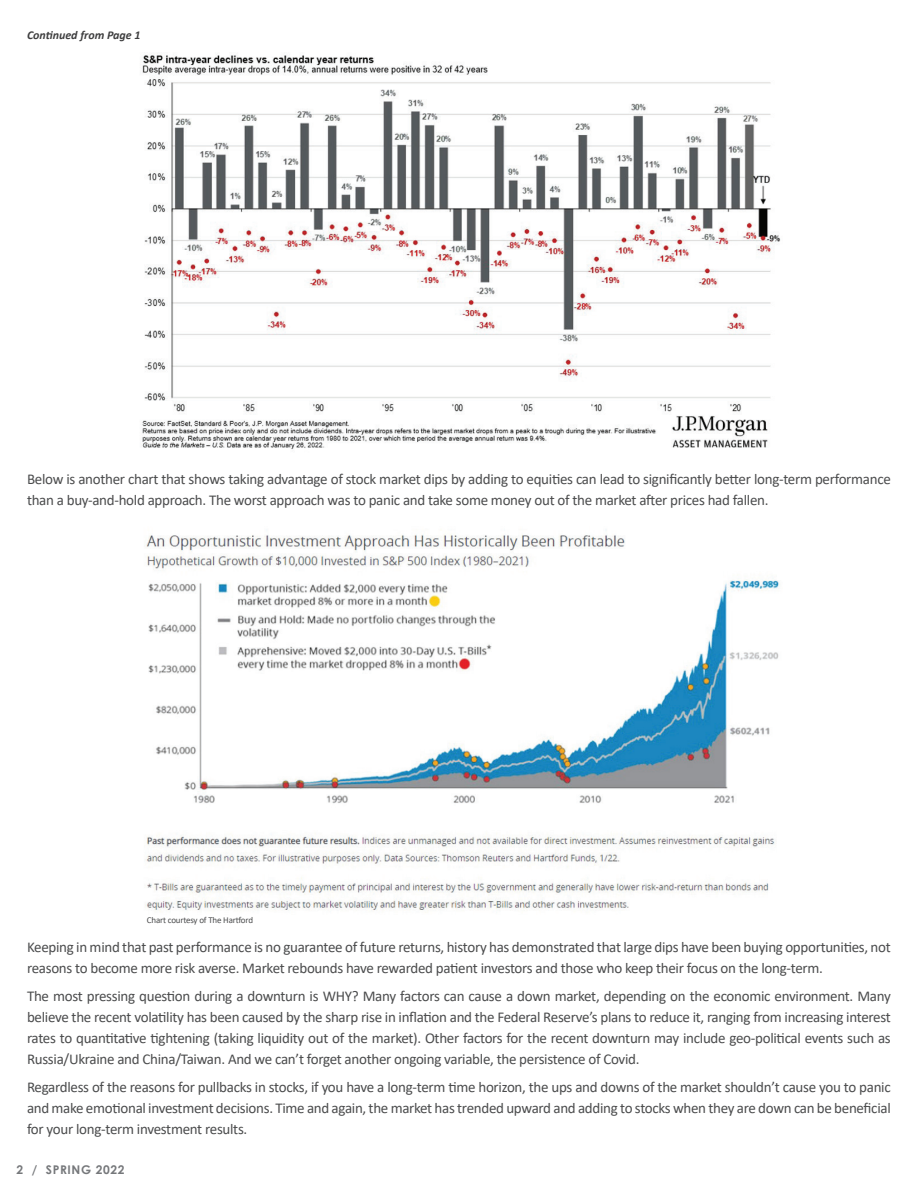
<style>
.page{position:relative;width:918px;height:1188px;background:#fff}
.page>*{position:absolute;margin:0;border:0;box-sizing:border-box;transform-origin:0 0}
.t1{font:15px/21px "Calibri";letter-spacing:-.02em;color:#4b4c4d}
.t2{font:italic 700 12px "Calibri";color:#3e3e3f}
.t3{font:700 12px "Century Gothic";letter-spacing:.05em;color:#76787b}
.t4{font:9px "Calibri";letter-spacing:-.02em;color:#4b4c4d}
</style>
<div class="page">
<img style="left:142px;top:55px;width:639px;height:395px">
<img style="left:145px;top:530px;width:635px;height:382px">
<p class="t2" style="left:27px;top:27px;width:115px">Continued from Page 1</p>
<p class="t1" style="left:27px;top:468px;width:865px">Below is another chart that shows taking advantage of stock market dips by adding to equities can lead to significantly better long-term performance than a buy-and-hold approach. The worst approach was to panic and take some money out of the market after prices had fallen.</p>
<p class="t4" style="left:147px;top:913px;width:108px">Chart courtesy of The Hartford</p>
<p class="t1" style="left:27px;top:936px;width:865px">Keeping in mind that past performance is no guarantee of future returns, history has demonstrated that large dips have been buying opportunities, not reasons to become more risk averse. Market rebounds have rewarded patient investors and those who keep their focus on the long-term.</p>
<p class="t1" style="left:27px;top:985px;width:865px;text-align:justify">The most pressing question during a downturn is WHY? Many factors can cause a down market, depending on the economic environment. Many believe the recent volatility has been caused by the sharp rise in inflation and the Federal Reserve’s plans to reduce it, ranging from increasing interest rates to quantitative tightening (taking liquidity out of the market). Other factors for the recent downturn may include geo-political events such as Russia/Ukraine and China/Taiwan. And we can’t forget another ongoing variable, the persistence of Covid.</p>
<p class="t1" style="left:27px;top:1076px;width:865px;text-align:justify">Regardless of the reasons for pullbacks in stocks, if you have a long-term time horizon, the ups and downs of the market shouldn’t cause you to panic and make emotional investment decisions. Time and again, the market has trended upward and adding to stocks when they are down can be beneficial for your long-term investment results.</p>
<p class="t3" style="left:17px;top:1161px;width:109px">2 / SPRING 2022</p>
</div>
